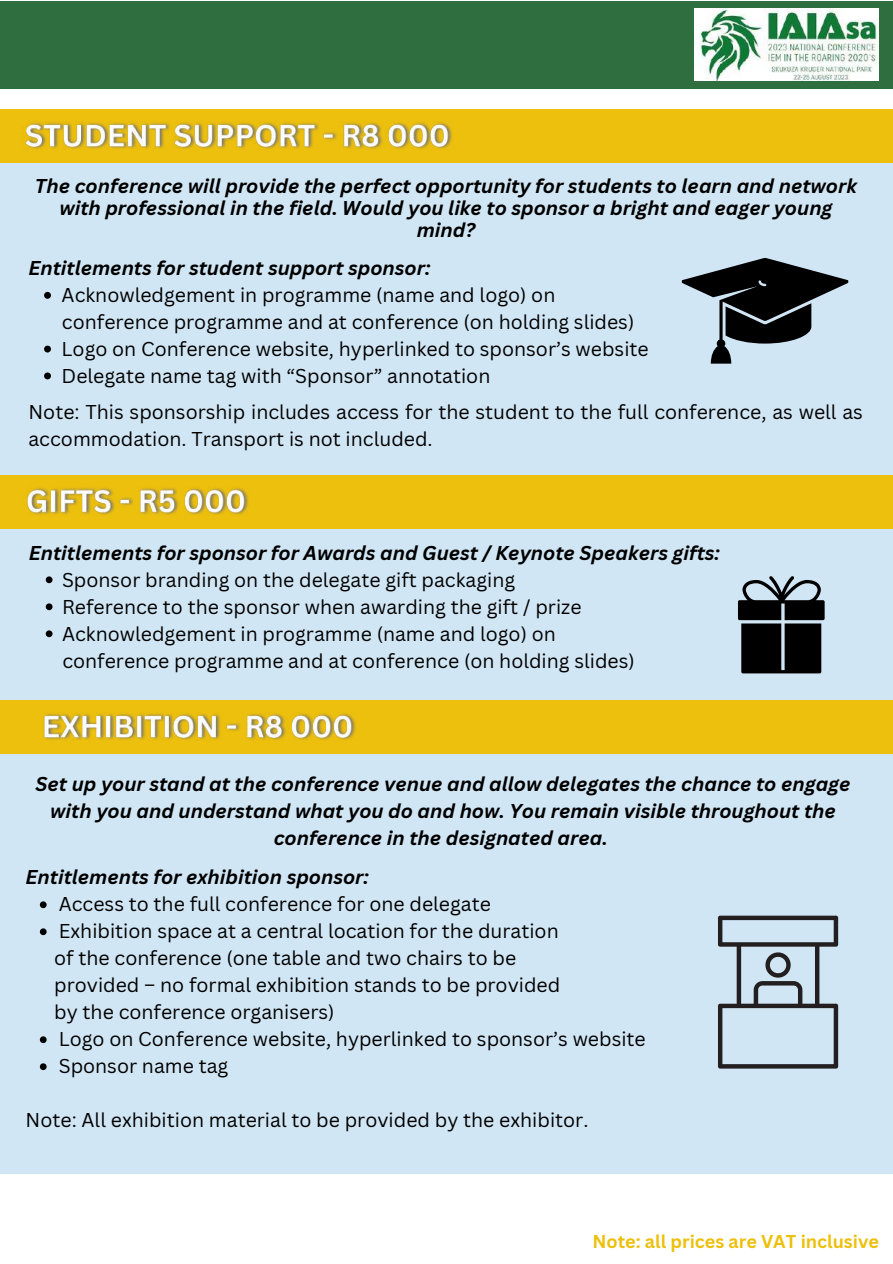
<style>
.page{position:relative;width:893px;height:1264px;background:#fff}
.page>*{position:absolute;margin:0;border:0;box-sizing:border-box;transform-origin:0 0}
.t1{font:19.5px/27px "Canva Sans";color:#000}
.t2{font:italic 700 19.5px/21.9px "Canva Sans";color:#000;text-align:center}
.t3{font:700 18px "Canva Sans";color:#edc00d}
</style>
<div class="page">
<div style="left:0;top:1px;width:892px;height:88px;background:#2f6f3f"></div>
<img style="left:694px;top:9px;width:184px;height:72px">
<div style="left:0;top:162px;width:892px;height:376px;background:#d1e6f4"></div>
<div style="left:0;top:109px;width:892px;height:53px;background:#edc00d"></div>
<div style="left:0;top:528px;width:892px;height:309px;background:#d1e6f4"></div>
<div style="left:0;top:475px;width:892px;height:53px;background:#edc00d"></div>
<div style="left:0;top:755px;width:892px;height:418px;background:#d1e6f4"></div>
<div style="left:0;top:700px;width:892px;height:53px;background:#edc00d"></div>
<svg style="left:681px;top:258px;width:167px;height:105px"></svg>
<svg style="left:737px;top:576px;width:87px;height:97px"></svg>
<svg style="left:718px;top:915px;width:120px;height:153px"></svg>
<svg style="left:46px;top:576px;width:6px;height:7px"></svg>
<svg style="left:46px;top:603px;width:6px;height:7px"></svg>
<svg style="left:46px;top:630px;width:6px;height:7px"></svg>
<svg style="left:44px;top:292px;width:7px;height:7px"></svg>
<svg style="left:44px;top:345px;width:7px;height:7px"></svg>
<svg style="left:44px;top:372px;width:7px;height:7px"></svg>
<img style="left:25px;top:121px;width:427px;height:28px">
<img style="left:27px;top:488px;width:222px;height:27px">
<svg style="left:40px;top:901px;width:7px;height:7px"></svg>
<svg style="left:40px;top:928px;width:7px;height:7px"></svg>
<svg style="left:40px;top:1036px;width:7px;height:7px"></svg>
<svg style="left:40px;top:1063px;width:7px;height:7px"></svg>
<img style="left:44px;top:713px;width:312px;height:27px">
<p class="t2" style="left:35px;top:175px;width:823px">The conference will provide the perfect opportunity for students to learn and network with professional in the field. Would you like to sponsor a bright and eager young mind?</p>
<p class="t2" style="left:28px;top:256px;width:403px">Entitlements for student support sponsor:</p>
<p class="t1" style="left:62px;top:308px;width:574px">conference programme and at conference (on holding slides)</p>
<p class="t1" style="left:62px;top:281px;width:495px">Acknowledgement in programme (name and logo) on</p>
<p class="t1" style="left:62px;top:334px;width:588px">Logo on Conference website, hyperlinked to sponsor’s website<br>Delegate name tag with “Sponsor” annotation</p>
<p class="t1" style="left:28px;top:398px;width:836px">Note: This sponsorship includes access for the student to the full conference, as well as accommodation. Transport is not included.</p>
<p class="t2" style="left:29px;top:541px;width:692px">Entitlements for sponsor for Awards and Guest / Keynote Speakers gifts:</p>
<p class="t1" style="left:62px;top:565px;width:521px">Sponsor branding on the delegate gift packaging<br>Reference to the sponsor when awarding the gift / prize<br>Acknowledgement in programme (name and logo) on</p>
<p class="t1" style="left:62px;top:646px;width:574px">conference programme and at conference (on holding slides)</p>
<p class="t2" style="left:36px;top:770px;width:816px;line-height:27px">Set up your stand at the conference venue and allow delegates the chance to engage with you and understand what you do and how. You remain visible throughout the conference in the designated area.</p>
<p class="t2" style="left:26px;top:865px;width:345px">Entitlements for exhibition sponsor:</p>
<p class="t1" style="left:59px;top:890px;width:501px">Access to the full conference for one delegate<br>Exhibition space at a central location for the duration</p>
<p class="t1" style="left:54px;top:944px;width:507px">of the conference (one table and two chairs to be provided – no formal exhibition stands to be provided by the conference organisers)</p>
<p class="t1" style="left:59px;top:1025px;width:588px">Logo on Conference website, hyperlinked to sponsor’s website<br>Sponsor name tag</p>
<p class="t1" style="left:26px;top:1105px;width:564px">Note: All exhibition material to be provided by the exhibitor.</p>
<p class="t3" style="left:592px;top:1228px;width:288px">Note: all prices are VAT inclusive</p>
</div>
